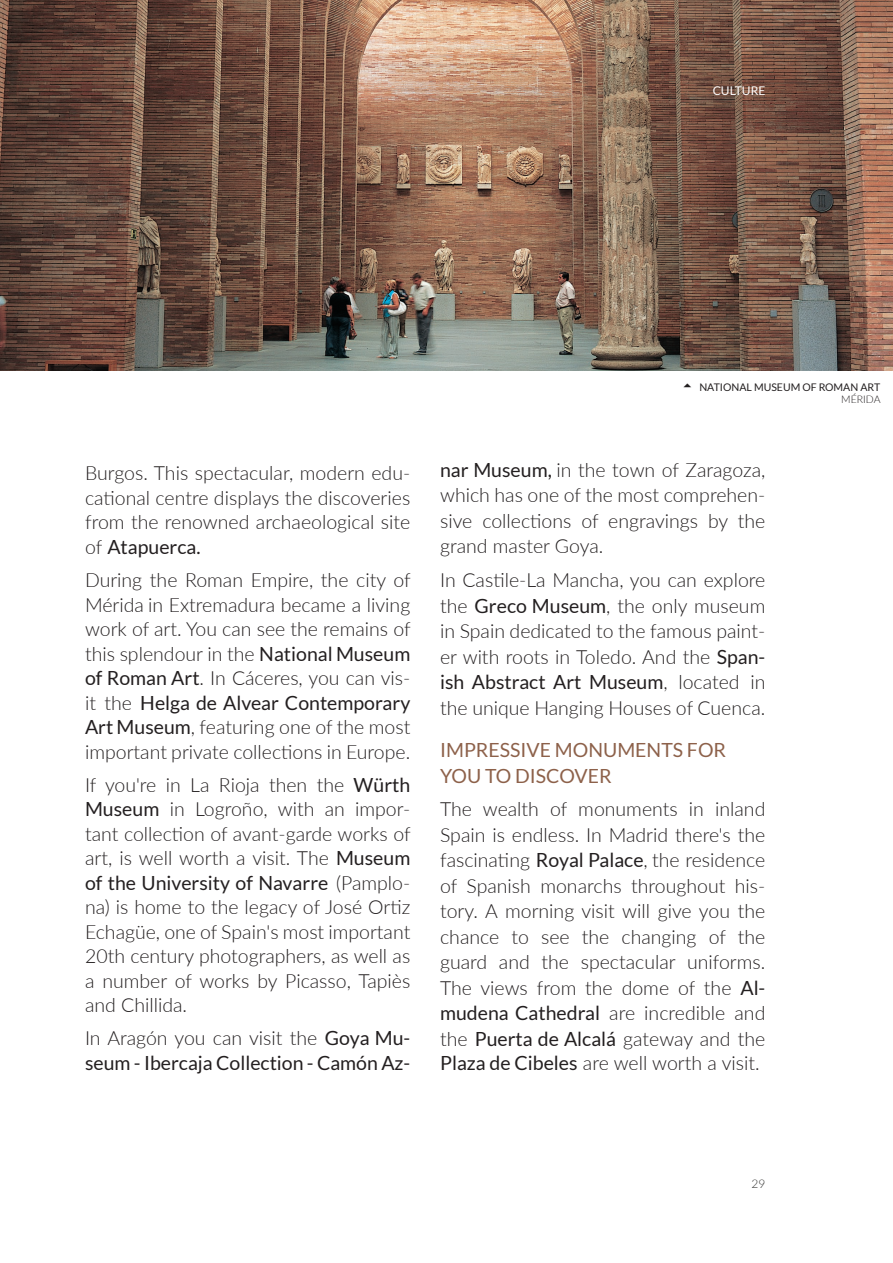
<style>
.page{position:relative;width:893px;height:1263px;background:#fff}
.page>*{position:absolute;margin:0;border:0;box-sizing:border-box;transform-origin:0 0}
.Body{font:300 19.5px/24.5px "Lato";color:#231f20;text-align:justify}
.Body-2{font:19.5px/24.5px "Lato";color:#231f20}
.t1{font:19.5px/25.5px "Lato";color:#8d614a}
.t2{font:12px "Lato";color:#fff}
.t3{font:300 12px "Lato";color:#353534}
.t4{font:10.5px "Lato";color:#231f20}
.PIE_ARRIBA{font:300 10.5px "Lato";color:#231f20}
.s1{font-weight:400}
.s2{font-weight:300}
</style>
<div class="page">
<img style="left:0;top:0;width:893px;height:370px">
<p class="t2" style="left:713px;top:84px;width:54px">CULTURE</p>
<p class="Body" style="left:85px;top:460px;width:327px">Burgos. This spectacular, modern edu&shy;cational centre displays the discoveries from the renowned archaeological site of <span class="s1">Atapuerca.</span></p>
<p class="Body" style="left:85px;top:567px;width:327px">During the Roman Empire, the city of Mérida in Extremadura became a living work of art. You can see the remains of this splendour in the <span class="s1">National Museum of Roman Art</span>. In Cáceres, you can vis&shy;it the <span class="s1">Helga de Alvear Contemporary Art Museum</span>, featuring one of the most important private collections in Europe.</p>
<p class="Body" style="left:85px;top:772px;width:327px">If you're in La Rioja then the <span class="s1">Würth Museum</span> in Logroño, with an impor&shy;tant collection of avant-garde works of art, is well worth a visit. The <span class="s1">Museum of the University of Navarre</span> (Pamplo&shy;na) is home to the legacy of José Ortiz Echagüe, one of Spain's most important 20th century photographers, as well as a number of works by Picasso, Tapiès and Chillida.</p>
<p class="Body-2" style="left:85px;top:1026px;width:327px"><span class="s2">In Aragón you can visit the</span> Goya Mu&shy;seum - Ibercaja Collection - Camón Az-</p>
<p class="t4" style="left:699px;top:381px;width:182px">NATIONAL MUSEUM OF ROMAN ART</p>
<p class="PIE_ARRIBA" style="left:841px;top:392px;width:41px">MÉRIDA</p>
<p class="Body" style="left:440px;top:456px;width:327px;line-height:25.5px"><span class="s1">nar Museum,</span> in the town of Zaragoza, which has one of the most comprehen&shy;sive collections of engravings by the grand master Goya.</p>
<p class="Body" style="left:440px;top:567px;width:327px;line-height:25.5px">In Castile-La Mancha, you can explore the <span class="s1">Greco Museum</span>, the only museum in Spain dedicated to the famous paint&shy;er with roots in Toledo. And the <span class="s1">Span&shy;ish Abstract Art Museum</span>, located in the unique Hanging Houses of Cuenca.</p>
<h3 class="t1" style="left:440px;top:737px;width:287px">IMPRESSIVE MONUMENTS FOR<br>YOU TO DISCOVER</h3>
<p class="Body" style="left:440px;top:796px;width:327px;line-height:25.3px">The wealth of monuments in inland Spain is endless. In Madrid there's the fascinating <span class="s1">Royal Palace</span>, the residence of Spanish monarchs throughout his&shy;tory. A morning visit will give you the chance to see the changing of the guard and the spectacular uniforms.<br>The views from the dome of the <span class="s1">Al&shy;mudena Cathedral</span> are incredible and the <span class="s1">Puerta de Alcalá</span> gateway and the <span class="s1">Plaza de Cibeles</span> are well worth a visit.</p>
<p class="t3" style="left:751px;top:1175px;width:15px">29</p>
</div>
